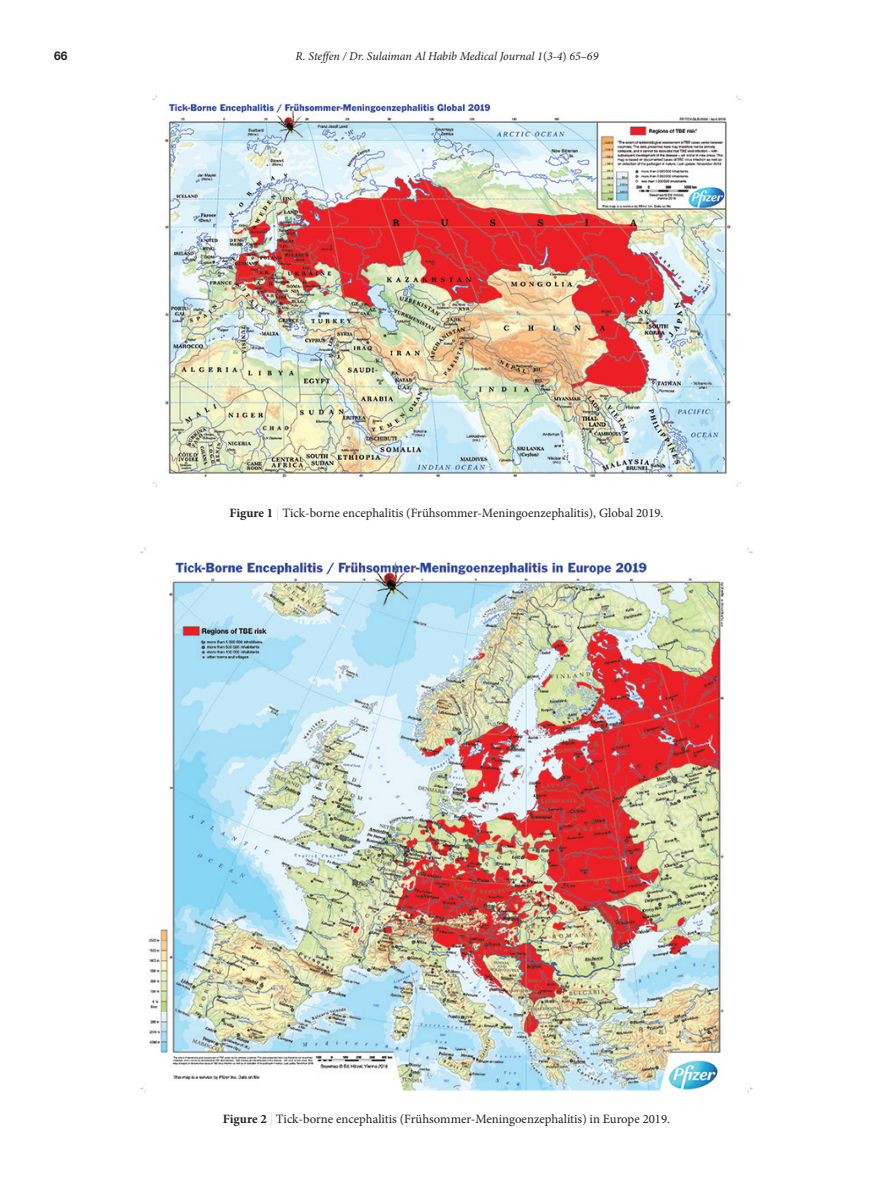
<style>
.page{position:relative;width:893px;height:1191px;background:#fff}
.page>*{position:absolute;margin:0;border:0;box-sizing:border-box;transform-origin:0 0}
.figure-caption{font:12.75px "Minion Pro";color:#231f20}
.LRH{font:italic 12px "Minion Pro";letter-spacing:-.01em;color:#231f20}
.LRH-2{font:700 12px "Helvetica Neue LT Std";color:#231f20}
.s1{font-style:normal}
.s2{font-weight:700}
.s3{color:#dcdddf}
</style>
<div class="page">
<img style="left:152px;top:95px;width:589px;height:392px">
<img style="left:141px;top:547px;width:611px;height:545px">
<p class="LRH-2" style="left:54px;top:49px;width:15px">66</p>
<p class="LRH" style="left:296px;top:48px;width:304px">R. Steffen / Dr. Sulaiman Al Habib Medical Journal 1<span class="s1">(</span>3-4<span class="s1">)</span> 65–69</p>
<p class="figure-caption" style="left:229px;top:505px;width:436px"><span class="s2">Figure 1</span> <span class="s3">|</span> Tick-borne encephalitis (Frühsommer-Meningoenzephalitis), Global 2019.</p>
<p class="figure-caption" style="left:223px;top:1110px;width:449px"><span class="s2">Figure 2</span> <span class="s3">|</span> Tick-borne encephalitis (Frühsommer-Meningoenzephalitis) in Europe 2019.</p>
</div>
